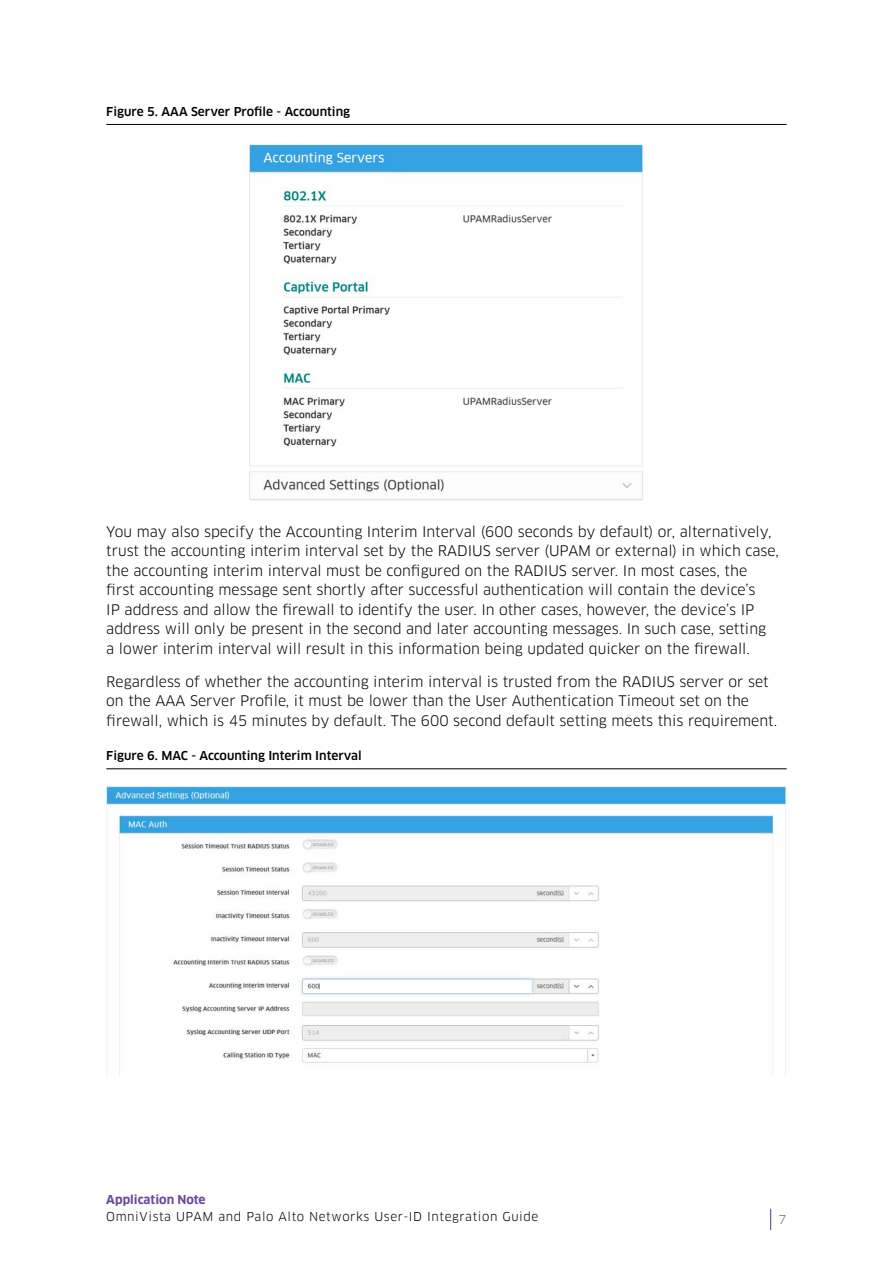
<style>
.page{position:relative;width:893px;height:1263px;background:#fff}
.page>*{position:absolute;margin:0;border:0;box-sizing:border-box;transform-origin:0 0}
.t1{font:14.25px/19.5px "Clan OT";color:#000}
.t2{font:500 12px "Clan OT";color:#000}
.t3{font:12px "Clan OT";letter-spacing:.05em;color:#000}
.t4{font:700 12px "Clan OT";color:#6b489d}
.t5{font:12px "Clan OT";color:#6d6e71}
</style>
<div class="page">
<svg style="left:770px;top:1209px;width:1px;height:21px"></svg>
<hr style="left:106px;top:124px;width:681px;height:1px;background:#000">
<hr style="left:106px;top:768px;width:681px;height:1px;background:#000">
<img style="left:250px;top:144px;width:393px;height:356px">
<img style="left:106px;top:786px;width:681px;height:290px">
<p class="t2" style="left:106px;top:104px;width:245px">Figure 5. AAA Server Profile - Accounting</p>
<p class="t1" style="left:106px;top:522px;width:674px">You may also specify the Accounting Interim Interval (600 seconds by default) or, alternatively, trust the accounting interim interval set by the RADIUS server (UPAM or external) in which case, the accounting interim interval must be configured on the RADIUS server. In most cases, the first accounting message sent shortly after successful authentication will contain the device’s<br>IP address and allow the firewall to identify the user. In other cases, however, the device’s IP address will only be present in the second and later accounting messages. In such case, setting<br>a lower interim interval will result in this information being updated quicker on the firewall.</p>
<p class="t1" style="left:106px;top:671px;width:673px">Regardless of whether the accounting interim interval is trusted from the RADIUS server or set on the AAA Server Profile, it must be lower than the User Authentication Timeout set on the firewall, which is 45 minutes by default. The 600 second default setting meets this requirement.</p>
<p class="t2" style="left:106px;top:749px;width:257px">Figure 6. MAC - Accounting Interim Interval</p>
<p class="t4" style="left:106px;top:1193px;width:101px">Application Note</p>
<p class="t3" style="left:106px;top:1209px;width:434px">OmniVista UPAM and Palo Alto Networks User-ID Integration Guide</p>
<p class="t5" style="left:779px;top:1212px;width:9px">7</p>
</div>
